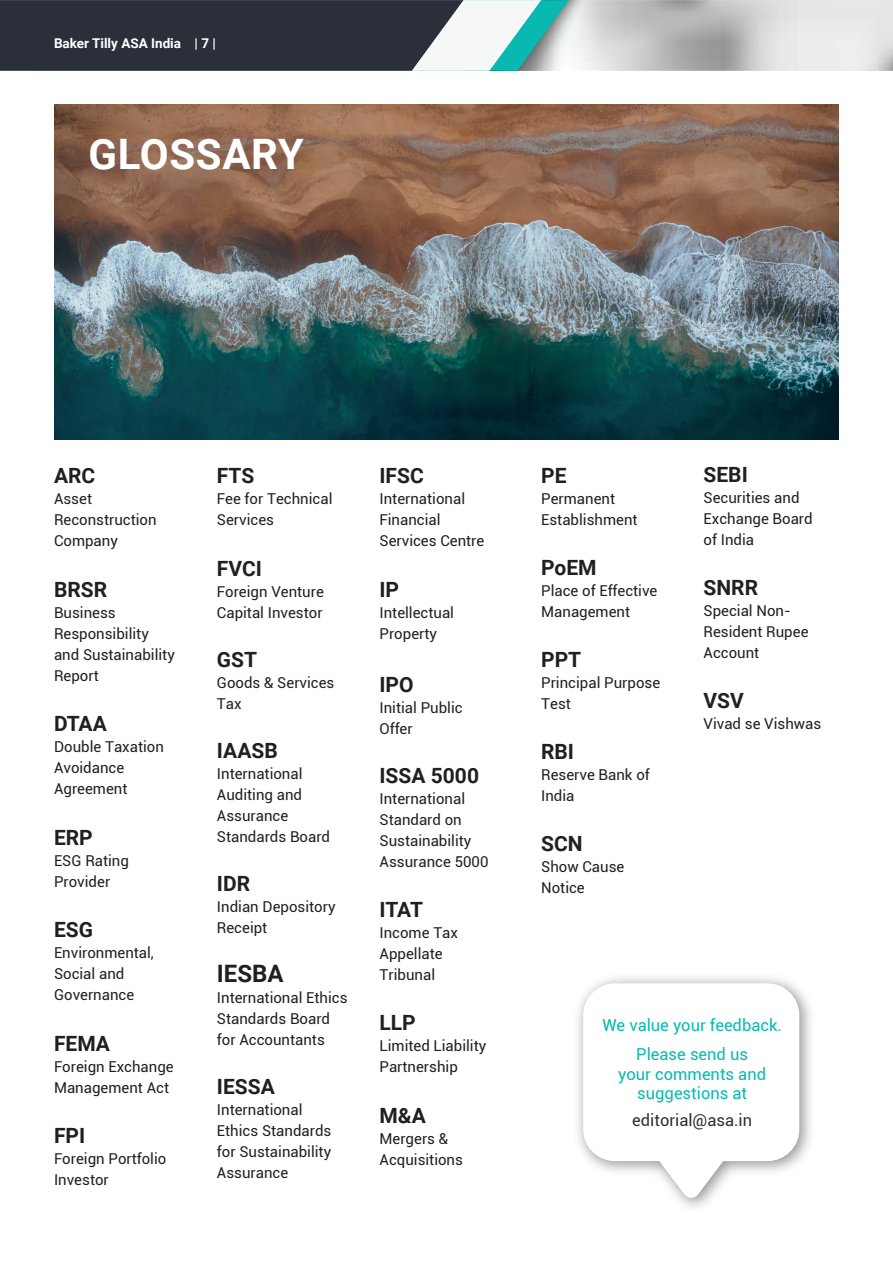
<style>
.page{position:relative;width:893px;height:1263px;background:#fff}
.page>*{position:absolute;margin:0;border:0;box-sizing:border-box;transform-origin:0 0}
.t1{font:700 42px "Roboto";letter-spacing:.015em;color:#fff}
.t2{font:700 24px "Roboto";color:#231f20}
.t3{font:700 21px "Roboto";color:#231f20}
.t4{font:16.5px/28.8px "Roboto";color:#08b9b1;text-align:center}
.t5{font:16.5px "Roboto";color:#2a2f3a}
.t6{font:15px/21px "Roboto";color:#231f20}
.t7{font:700 13.5px "Roboto";color:#fff}
</style>
<div class="page">
<svg style="left:0;top:0;width:893px;height:71px;background:#7b8489"></svg>
<img style="left:54px;top:105px;width:785px;height:334px">
<img style="left:577px;top:977px;width:234px;height:231px">
<svg style="left:583px;top:983px;width:216px;height:215px"></svg>
<p class="t7" style="left:54px;top:34px;width:163px">Baker Tilly ASA India | 7 |</p>
<h1 class="t1" style="left:88px;top:124px;width:217px">GLOSSARY</h1>
<h3 class="t3" style="left:54px;top:461px;width:43px">ARC</h3>
<p class="t6" style="left:54px;top:488px;width:104px">Asset<br>Reconstruction<br>Company</p>
<h3 class="t3" style="left:54px;top:575px;width:55px">BRSR</h3>
<p class="t6" style="left:54px;top:601px;width:122px">Business<br>Responsibility and Sustainability<br>Report</p>
<h3 class="t3" style="left:54px;top:709px;width:54px">DTAA</h3>
<p class="t6" style="left:54px;top:736px;width:111px">Double Taxation<br>Avoidance<br>Agreement</p>
<h3 class="t3" style="left:54px;top:822px;width:40px">ERP</h3>
<p class="t6" style="left:54px;top:849px;width:76px">ESG Rating<br>Provider</p>
<h3 class="t3" style="left:54px;top:915px;width:41px">ESG</h3>
<p class="t6" style="left:54px;top:942px;width:101px">Environmental,<br>Social and<br>Governance</p>
<h3 class="t3" style="left:54px;top:1028px;width:58px">FEMA</h3>
<p class="t6" style="left:54px;top:1055px;width:121px">Foreign Exchange<br>Management Act</p>
<h3 class="t3" style="left:54px;top:1121px;width:33px">FPI</h3>
<p class="t6" style="left:54px;top:1147px;width:114px">Foreign Portfolio<br>Investor</p>
<h3 class="t3" style="left:217px;top:461px;width:39px">FTS</h3>
<p class="t6" style="left:217px;top:488px;width:117px">Fee for Technical<br>Services</p>
<h3 class="t3" style="left:217px;top:554px;width:46px">FVCI</h3>
<p class="t6" style="left:217px;top:580px;width:108px">Foreign Venture<br>Capital Investor</p>
<h3 class="t3" style="left:217px;top:645px;width:42px">GST</h3>
<p class="t6" style="left:217px;top:671px;width:119px">Goods &amp; Services<br>Tax</p>
<h3 class="t3" style="left:217px;top:736px;width:62px">IAASB</h3>
<p class="t6" style="left:217px;top:762px;width:115px">International<br>Auditing and<br>Assurance<br>Standards Board</p>
<h3 class="t3" style="left:217px;top:869px;width:35px">IDR</h3>
<p class="t6" style="left:217px;top:896px;width:120px">Indian Depository<br>Receipt</p>
<h2 class="t2" style="left:217px;top:957px;width:68px">IESBA</h2>
<p class="t6" style="left:217px;top:987px;width:132px">International Ethics<br>Standards Board for Accountants</p>
<h3 class="t3" style="left:217px;top:1072px;width:59px">IESSA</h3>
<p class="t6" style="left:217px;top:1099px;width:116px">International<br>Ethics Standards for Sustainability<br>Assurance</p>
<h3 class="t3" style="left:379px;top:461px;width:46px">IFSC</h3>
<p class="t6" style="left:379px;top:488px;width:106px">International<br>Financial<br>Services Centre</p>
<h3 class="t3" style="left:379px;top:575px;width:21px">IP</h3>
<p class="t6" style="left:379px;top:601px;width:76px">Intellectual<br>Property</p>
<h3 class="t3" style="left:379px;top:669px;width:36px">IPO</h3>
<p class="t6" style="left:379px;top:696px;width:85px">Initial Public<br>Offer</p>
<h3 class="t3" style="left:379px;top:761px;width:101px">ISSA 5000</h3>
<p class="t6" style="left:379px;top:788px;width:110px">International<br>Standard on<br>Sustainability<br>Assurance 5000</p>
<h3 class="t3" style="left:379px;top:895px;width:45px">ITAT</h3>
<p class="t6" style="left:379px;top:922px;width:80px">Income Tax<br>Appellate<br>Tribunal</p>
<h3 class="t3" style="left:379px;top:1008px;width:38px">LLP</h3>
<p class="t6" style="left:379px;top:1035px;width:108px">Limited Liability<br>Partnership</p>
<h3 class="t3" style="left:379px;top:1100px;width:48px">M&amp;A</h3>
<p class="t6" style="left:379px;top:1127px;width:85px">Mergers &amp;<br>Acquisitions</p>
<h3 class="t3" style="left:541px;top:461px;width:27px">PE</h3>
<p class="t6" style="left:541px;top:488px;width:98px">Permanent<br>Establishment</p>
<h3 class="t3" style="left:541px;top:553px;width:57px">PoEM</h3>
<p class="t6" style="left:541px;top:580px;width:118px">Place of Effective<br>Management</p>
<h3 class="t3" style="left:541px;top:645px;width:42px">PPT</h3>
<p class="t6" style="left:541px;top:672px;width:121px">Principal Purpose<br>Test</p>
<h3 class="t3" style="left:541px;top:737px;width:34px">RBI</h3>
<p class="t6" style="left:541px;top:763px;width:110px">Reserve Bank of<br>India</p>
<h3 class="t3" style="left:541px;top:829px;width:43px">SCN</h3>
<p class="t6" style="left:541px;top:856px;width:85px">Show Cause<br>Notice</p>
<h3 class="t3" style="left:703px;top:460px;width:46px">SEBI</h3>
<p class="t6" style="left:703px;top:487px;width:111px">Securities and<br>Exchange Board of India</p>
<h3 class="t3" style="left:703px;top:573px;width:56px">SNRR</h3>
<p class="t6" style="left:703px;top:600px;width:106px">Special Non-<br>Resident Rupee<br>Account</p>
<h3 class="t3" style="left:703px;top:686px;width:42px">VSV</h3>
<p class="t6" style="left:703px;top:713px;width:119px">Vivad se Vishwas</p>
<p class="t4" style="left:602px;top:1010px;width:181px">We value your feedback.<br>Please send us</p>
<p class="t4" style="left:618px;top:1063px;width:149px;line-height:19.8px">your comments and suggestions at</p>
<p class="t5" style="left:632px;top:1108px;width:121px">editorial@asa.in</p>
</div>
